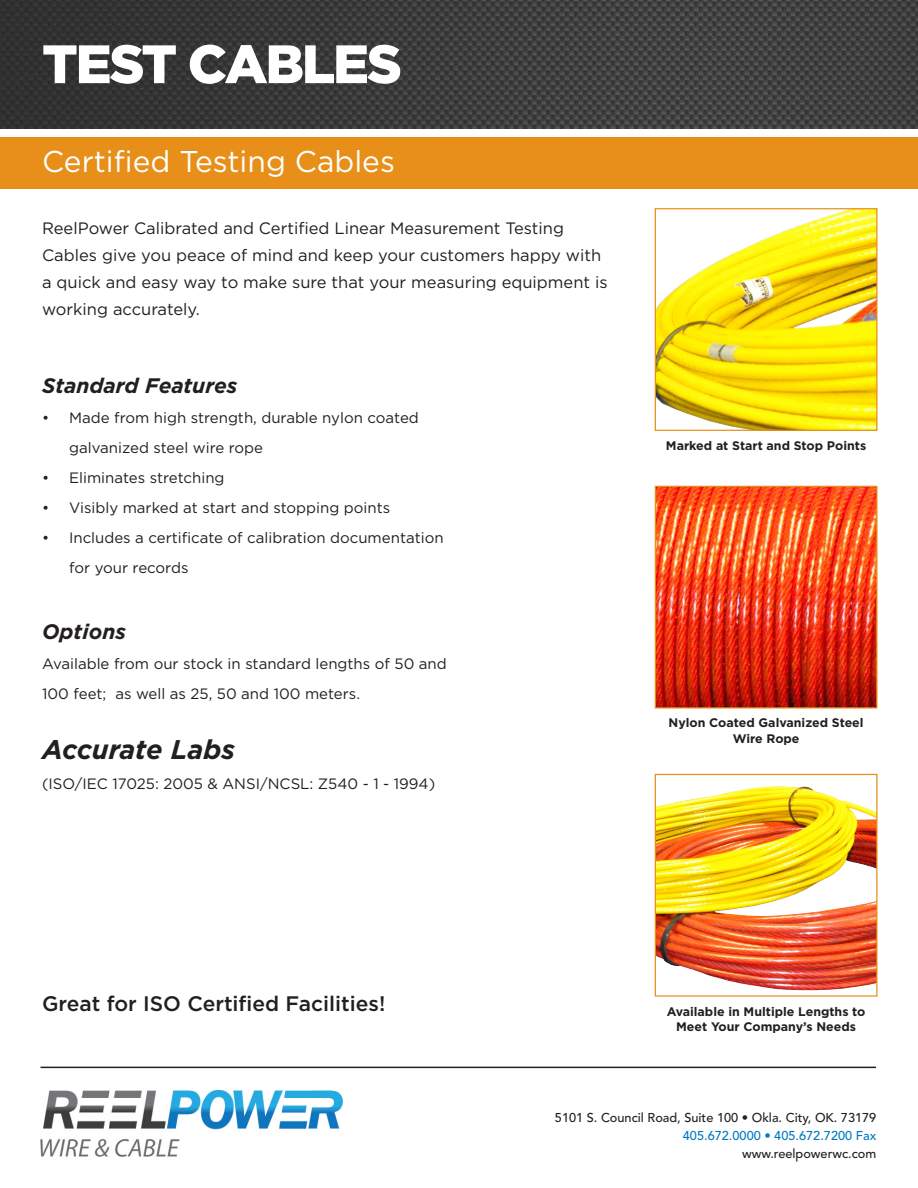
<style>
.page{position:relative;width:918px;height:1188px;background:#fff}
.page>*{position:absolute;margin:0;border:0;box-sizing:border-box;transform-origin:0 0}
.t1{font:900 54px "Gotham";letter-spacing:-.04em;color:#fff}
.t2{font:30px "Gotham";color:#fff}
.t3{font:italic 700 27px "Gotham";letter-spacing:-.005em;color:#231f20}
.t4{font:500 21px "Gotham";color:#231f20}
.t5{font:italic 700 21px "Gotham";color:#231f20}
.t6{font:16.5px/27px "Gotham";color:#231f20}
.t7{font:15px/30px "Gotham";color:#231f20}
.t8{font:500 12.75px/18px "Avenir";color:#231f20;text-align:right}
.t9{font:700 12.45px/15.1px "Gotham";color:#231f20;text-align:center}
.s1{color:#0079c2}
</style>
<div class="page">
<img style="left:0;top:0;width:918px;height:129px">
<hr style="left:40px;top:1067px;width:836px;height:1px;background:#231f20">
<img style="left:41px;top:1091px;width:302px;height:66px">
<div style="left:0;top:137px;width:918px;height:52px;background:#e78f19"></div>
<img style="left:657px;top:488px;width:219px;height:219px">
<div style="left:655px;top:486px;width:223px;height:223px;border:1px solid #e78f19"></div>
<img style="left:657px;top:786px;width:219px;height:205px">
<div style="left:655px;top:774px;width:223px;height:223px;border:1px solid #e78f19"></div>
<img style="left:657px;top:210px;width:219px;height:219px">
<div style="left:655px;top:208px;width:223px;height:223px;border:1px solid #e78f19"></div>
<p class="t1" style="left:42px;top:27px;width:361px">TEST CABLES</p>
<p class="t2" style="left:42px;top:143px;width:354px">Certified Testing Cables</p>
<p class="t6" style="left:42px;top:214px;width:567px">ReelPower Calibrated and Certified Linear Measurement Testing Cables give you peace of mind and keep your customers happy with a quick and easy way to make sure that your measuring equipment is working accurately.</p>
<p class="t5" style="left:42px;top:372px;width:197px">Standard Features</p>
<p class="t7" style="left:69px;top:402px;width:351px;text-indent:-27px">• Made from high strength, durable nylon coated galvanized steel wire rope</p>
<p class="t7" style="left:42px;top:462px;width:184px">• Eliminates stretching</p>
<p class="t7" style="left:42px;top:492px;width:350px">• Visibly marked at start and stopping points</p>
<p class="t7" style="left:69px;top:522px;width:376px;text-indent:-27px">• Includes a certificate of calibration documentation for your records</p>
<p class="t5" style="left:42px;top:618px;width:85px">Options</p>
<p class="t7" style="left:42px;top:648px;width:406px">Available from our stock in standard lengths of 50 and<br>100 feet; as well as 25, 50 and 100 meters.</p>
<p class="t3" style="left:42px;top:732px;width:195px">Accurate Labs</p>
<p class="t7" style="left:42px;top:768px;width:395px">(ISO/IEC 17025: 2005 &amp; ANSI/NCSL: Z540 - 1 - 1994)</p>
<p class="t9" style="left:666px;top:438px;width:202px">Marked at Start and Stop Points</p>
<p class="t9" style="left:669px;top:715px;width:197px">Nylon Coated Galvanized Steel<br>Wire Rope</p>
<p class="t4" style="left:42px;top:990px;width:345px">Great for ISO Certified Facilities!</p>
<p class="t9" style="left:667px;top:1003px;width:200px">Available in Multiple Lengths to<br>Meet Your Company’s Needs</p>
<p class="t8" style="left:555px;top:1108px;width:323px">5101 S. Council Road, Suite 100 • Okla. City, OK. 73179<br><span class="s1">405.672.0000 • 405.672.7200 Fax</span></p>
<p class="t8" style="left:742px;top:1144px;width:136px">www.reelpowerwc.com</p>
</div>
